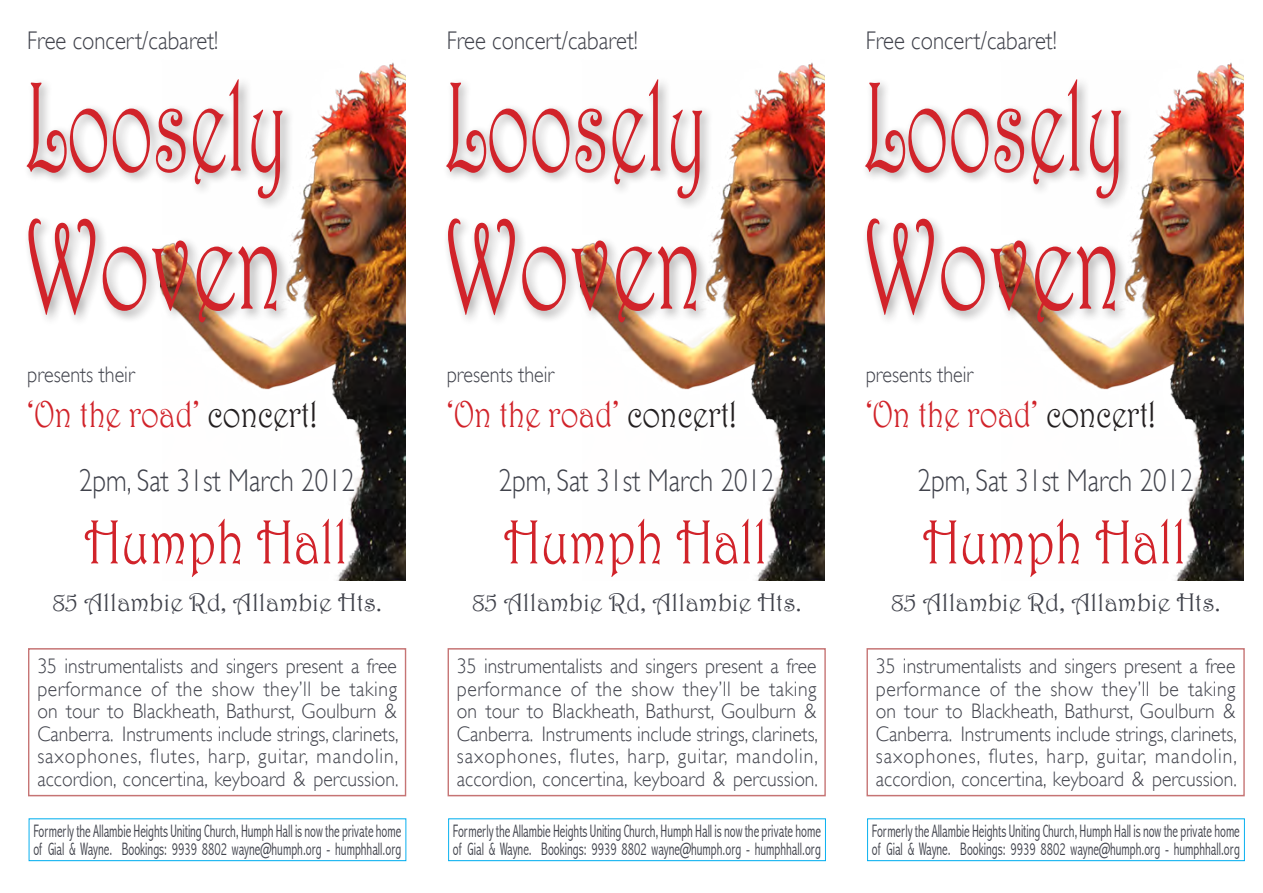
<style>
.page{position:relative;width:1263px;height:893px;background:#fff}
.page>*{position:absolute;margin:0;border:0;box-sizing:border-box;transform-origin:0 0}
.t1{font:129px/138px "Harrington";color:#d1232a;scale:.58 1}
.t2{font:63px "Harrington";color:#d1232a;scale:.81 1}
.t3{font:37.5px "Harrington";color:#d1232a;scale:.83 1}
.t4{font:300 31.5px "Gill Sans";color:#40424b;scale:.85 1}
.t5{font:25.5px "Harrington";color:#40424b}
.t6{font:300 25.5px "Gill Sans";color:#40424b;scale:.89 1}
.t7{font:300 22.5px "Gill Sans";color:#40424b;scale:.89 1}
.t8{font:300 21px/22.5px "Gill Sans";color:#40424b;text-align:justify;scale:.93 1}
.t9{font:300 condensed 18px/18px "Abadi";color:#40424b;scale:.76 1}
.s1{color:#231f20}
</style>
<div class="page">
<img style="left:199px;top:62px;width:206px;height:518px">
<div style="left:23px;top:75px;width:272px;height:260px;background:#231f20;opacity:.4"></div>
<div style="left:75px;top:509px;width:279px;height:77px;background:#fff"></div>
<div style="left:28px;top:648px;width:378px;height:148px;border:1px solid #c67474"></div>
<div style="left:71px;top:459px;width:293px;height:49px;background:#fff"></div>
<div style="left:18px;top:356px;width:307px;height:85px;background:#fff"></div>
<div style="left:29px;top:818px;width:377px;height:43px;border:1px solid #00aeef"></div>
<img style="left:619px;top:62px;width:206px;height:518px">
<div style="left:442px;top:75px;width:272px;height:260px;background:#231f20;opacity:.4"></div>
<div style="left:495px;top:509px;width:278px;height:77px;background:#fff"></div>
<div style="left:447px;top:648px;width:379px;height:148px;border:1px solid #c67474"></div>
<div style="left:490px;top:459px;width:294px;height:49px;background:#fff"></div>
<div style="left:438px;top:356px;width:306px;height:85px;background:#fff"></div>
<div style="left:448px;top:818px;width:378px;height:43px;border:1px solid #00aeef"></div>
<img style="left:1038px;top:62px;width:206px;height:518px">
<div style="left:861px;top:75px;width:272px;height:260px;background:#231f20;opacity:.4"></div>
<div style="left:914px;top:509px;width:278px;height:77px;background:#fff"></div>
<div style="left:866px;top:648px;width:379px;height:148px;border:1px solid #c67474"></div>
<div style="left:909px;top:459px;width:293px;height:49px;background:#fff"></div>
<div style="left:857px;top:356px;width:306px;height:85px;background:#fff"></div>
<div style="left:867px;top:818px;width:378px;height:43px;border:1px solid #00aeef"></div>
<p class="t6" style="left:27px;top:26px;width:216px">Free concert/cabaret!</p>
<p class="t1" style="left:24px;top:56px;width:456px">Loosely<br>Woven</p>
<p class="t7" style="left:27px;top:361px;width:122px">presents their</p>
<p class="t3" style="left:27px;top:391px;width:350px">‘On the road’ <span class="s1">concert!</span></p>
<p class="t4" style="left:79px;top:463px;width:326px">2pm, Sat 31st March 2012</p>
<p class="t2" style="left:84px;top:504px;width:327px">Humph Hall</p>
<p class="t5" style="left:52px;top:587px;width:331px">85 Allambie Rd, Allambie Hts.</p>
<p class="t8" style="left:37px;top:655px;width:390px">35 instrumentalists and singers present a free performance of the show they’ll be taking on tour to Blackheath, Bathurst, Goulburn &amp; Canberra. Instruments include strings, clarinets, saxophones, flutes, harp, guitar, mandolin, accordion, concertina, keyboard &amp; percussion.</p>
<p class="t9" style="left:33px;top:822px;width:486px">Formerly the Allambie Heights Uniting Church, Humph Hall is now the private home of Gial &amp; Wayne. Bookings: 9939 8802 wayne@humph.org - humphhall.org</p>
<p class="t6" style="left:447px;top:26px;width:216px">Free concert/cabaret!</p>
<p class="t1" style="left:444px;top:56px;width:456px">Loosely<br>Woven</p>
<p class="t7" style="left:447px;top:361px;width:122px">presents their</p>
<p class="t3" style="left:447px;top:391px;width:350px">‘On the road’ <span class="s1">concert!</span></p>
<p class="t4" style="left:499px;top:463px;width:326px">2pm, Sat 31st March 2012</p>
<p class="t2" style="left:504px;top:504px;width:327px">Humph Hall</p>
<p class="t5" style="left:472px;top:587px;width:331px">85 Allambie Rd, Allambie Hts.</p>
<p class="t8" style="left:457px;top:655px;width:390px">35 instrumentalists and singers present a free performance of the show they’ll be taking on tour to Blackheath, Bathurst, Goulburn &amp; Canberra. Instruments include strings, clarinets, saxophones, flutes, harp, guitar, mandolin, accordion, concertina, keyboard &amp; percussion.</p>
<p class="t9" style="left:453px;top:822px;width:486px">Formerly the Allambie Heights Uniting Church, Humph Hall is now the private home of Gial &amp; Wayne. Bookings: 9939 8802 wayne@humph.org - humphhall.org</p>
<p class="t6" style="left:866px;top:26px;width:216px">Free concert/cabaret!</p>
<p class="t1" style="left:862px;top:56px;width:456px">Loosely<br>Woven</p>
<p class="t7" style="left:866px;top:361px;width:122px">presents their</p>
<p class="t3" style="left:866px;top:391px;width:350px">‘On the road’ <span class="s1">concert!</span></p>
<p class="t4" style="left:918px;top:463px;width:326px">2pm, Sat 31st March 2012</p>
<p class="t2" style="left:923px;top:504px;width:327px">Humph Hall</p>
<p class="t5" style="left:891px;top:587px;width:331px">85 Allambie Rd, Allambie Hts.</p>
<p class="t8" style="left:876px;top:655px;width:390px">35 instrumentalists and singers present a free performance of the show they’ll be taking on tour to Blackheath, Bathurst, Goulburn &amp; Canberra. Instruments include strings, clarinets, saxophones, flutes, harp, guitar, mandolin, accordion, concertina, keyboard &amp; percussion.</p>
<p class="t9" style="left:872px;top:822px;width:486px">Formerly the Allambie Heights Uniting Church, Humph Hall is now the private home of Gial &amp; Wayne. Bookings: 9939 8802 wayne@humph.org - humphhall.org</p>
</div>
